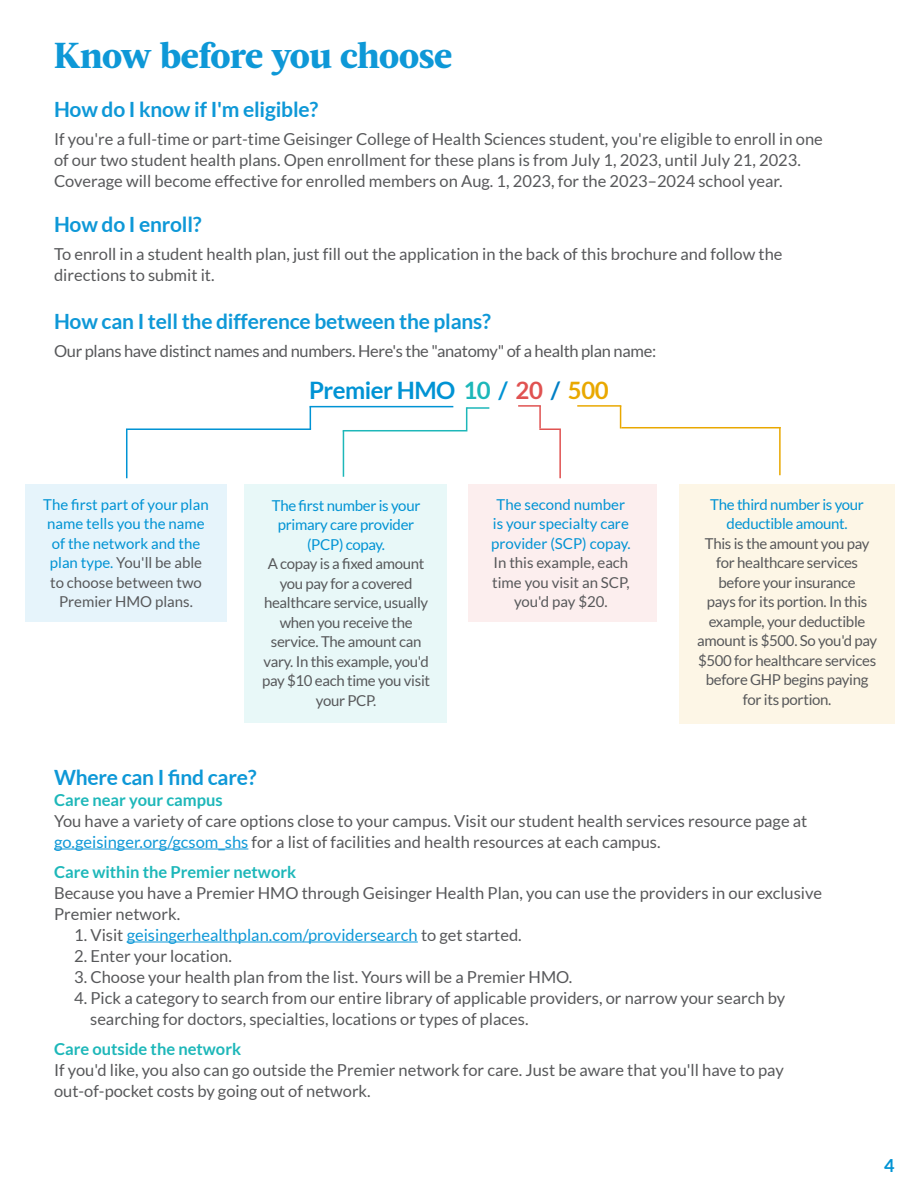
<style>
.page{position:relative;width:918px;height:1188px;background:#fff}
.page>*{position:absolute;margin:0;border:0;box-sizing:border-box;transform-origin:0 0}
.Headlines{font:800 36px "Acta";letter-spacing:-.01em;color:#0e98d7}
.t1{font:700 24px "Lato";letter-spacing:-.02em;color:#0093d4}
.t2{font:700 21px "Lato";letter-spacing:-.01em;color:#0e98d7}
.t3{font:700 18px "Lato";color:#0093d4}
.t4{font:16.5px/21px "Lato";color:#57585a}
.t5{font:16.5px "Lato";letter-spacing:-.02em;color:#57585a}
.t6{font:700 16.5px "Lato";color:#1db7b9}
.t7{font:16.5px "Lato";color:#0e98d7}
.t8{font:15px/19.5px "Lato";letter-spacing:-.02em;color:#57585a;text-align:center}
.t9{font:15px/19.5px "Lato";color:#0093d4;text-align:center}
.t10{font:15px/19.5px "Lato";letter-spacing:-.02em;color:#0093d4;text-align:center}
.s1{color:#1db7b9}
.s2{color:#e05251}
.s3{color:#007fc5}
.s4{color:#e9a800}
.s5{color:#57585a}
.s6{color:#0e98d7}
</style>
<div class="page">
<div style="left:245px;top:484px;width:202px;height:239px;background:#e8f8f8"></div>
<div style="left:26px;top:484px;width:201px;height:138px;background:#e6f4fb"></div>
<div style="left:468px;top:484px;width:189px;height:138px;background:#fceeee"></div>
<div style="left:679px;top:484px;width:216px;height:240px;background:#fdf6e6"></div>
<hr style="left:126px;top:428px;width:185px;height:2px;background:#0093d4">
<hr style="left:343px;top:430px;width:124px;height:1px;background:#1db7b9">
<hr style="left:539px;top:428px;width:22px;height:2px;background:#e05251">
<hr style="left:621px;top:427px;width:160px;height:1px;background:#e9a800">
<hr style="left:126px;top:430px;width:1px;height:48px;background:#0093d4">
<hr style="left:343px;top:431px;width:1px;height:46px;background:#1db7b9">
<hr style="left:559px;top:430px;width:2px;height:48px;background:#e05251">
<hr style="left:779px;top:427px;width:2px;height:48px;background:#e9a800">
<hr style="left:310px;top:406px;width:143px;height:1px;background:#0093d4">
<hr style="left:467px;top:407px;width:22px;height:2px;background:#1db7b9">
<hr style="left:518px;top:405px;width:23px;height:2px;background:#e05251">
<hr style="left:577px;top:405px;width:44px;height:2px;background:#e9a800">
<svg style="left:310px;top:407px;width:1px;height:21px"></svg>
<svg style="left:466px;top:407px;width:1px;height:23px"></svg>
<hr style="left:539px;top:406px;width:2px;height:22px;background:#e05251">
<svg style="left:620px;top:407px;width:1px;height:21px"></svg>
<hr style="left:54px;top:849px;width:194px;height:1px;background:#0e98d7">
<hr style="left:127px;top:942px;width:291px;height:1px;background:#0e98d7">
<p class="Headlines" style="left:54px;top:33px;width:400px">Know before you choose</p>
<p class="t2" style="left:54px;top:97px;width:266px">How do I know if I'm eligible?</p>
<p class="t4" style="left:54px;top:128px;width:770px">If you're a full-time or part-time Geisinger College of Health Sciences student, you're eligible to enroll in one of our two student health plans. Open enrollment for these plans is from July 1, 2023, until July 21, 2023.<br>Coverage will become effective for enrolled members on Aug. 1, 2023, for the 2023–2024 school year.</p>
<p class="t2" style="left:54px;top:212px;width:149px">How do I enroll?</p>
<p class="t4" style="left:54px;top:243px;width:730px">To enroll in a student health plan, just fill out the application in the back of this brochure and follow the directions to submit it.</p>
<p class="t2" style="left:54px;top:309px;width:439px">How can I tell the difference between the plans?</p>
<p class="t5" style="left:54px;top:342px;width:604px">Our plans have distinct names and numbers. Here's the "anatomy" of a health plan name:</p>
<p class="t1" style="left:309px;top:376px;width:301px">Premier HMO <span class="s1">10</span> / <span class="s2">20</span> <span class="s3">/</span> <span class="s4">500</span></p>
<p class="t9" style="left:43px;top:494px;width:167px">The first part of your plan name tells you the name of the network and the plan type. <span class="s5">You'll be able to choose between two<br>Premier HMO plans.</span></p>
<p class="t10" style="left:710px;top:494px;width:155px">The third number is your deductible amount.</p>
<p class="t9" style="left:491px;top:494px;width:141px">The second number is your specialty care provider (SCP) copay.<br><span class="s5">In this example, each time you visit an SCP, you'd pay $20.</span></p>
<p class="t10" style="left:272px;top:495px;width:150px">The first number is your primary care provider (PCP) copay.</p>
<p class="t8" style="left:262px;top:554px;width:170px">A copay is a fixed amount you pay for a covered healthcare service, usually when you receive the service. The amount can vary. In this example, you'd pay $10 each time you visit your PCP.</p>
<p class="t8" style="left:697px;top:533px;width:182px">This is the amount you pay for healthcare services before your insurance<br>pays for its portion. In this example, your deductible amount is $500. So you'd pay $500 for healthcare services before GHP begins paying for its portion.</p>
<p class="t2" style="left:54px;top:765px;width:204px">Where can I find care?</p>
<p class="t6" style="left:54px;top:790px;width:170px">Care near your campus</p>
<p class="t4" style="left:54px;top:810px;width:755px">You have a variety of care options close to your campus. Visit our student health services resource page at <span class="s6">go.geisinger.org/gcsom_shs</span> for a list of facilities and health resources at each campus.</p>
<p class="t6" style="left:54px;top:862px;width:244px">Care within the Premier network</p>
<p class="t4" style="left:54px;top:882px;width:770px">Because you have a Premier HMO through Geisinger Health Plan, you can use the providers in our exclusive<br>Premier network.</p>
<p class="t7" style="left:74px;top:926px;width:449px"><span class="s5">1. Visit</span> geisingerhealthplan.com/providersearch <span class="s5">to get started.</span></p>
<p class="t4" style="left:74px;top:945px;width:159px">2. Enter your location.</p>
<p class="t4" style="left:74px;top:966px;width:500px">3. Choose your health plan from the list. Yours will be a Premier HMO.</p>
<p class="t4" style="left:90px;top:987px;width:697px;text-indent:-16px">4. Pick a category to search from our entire library of applicable providers, or narrow your search by searching for doctors, specialties, locations or types of places.</p>
<p class="t6" style="left:54px;top:1039px;width:189px">Care outside the network</p>
<p class="t4" style="left:54px;top:1059px;width:731px">If you'd like, you also can go outside the Premier network for care. Just be aware that you'll have to pay out-of-pocket costs by going out of network.</p>
<p class="t3" style="left:884px;top:1156px;width:12px">4</p>
</div>
